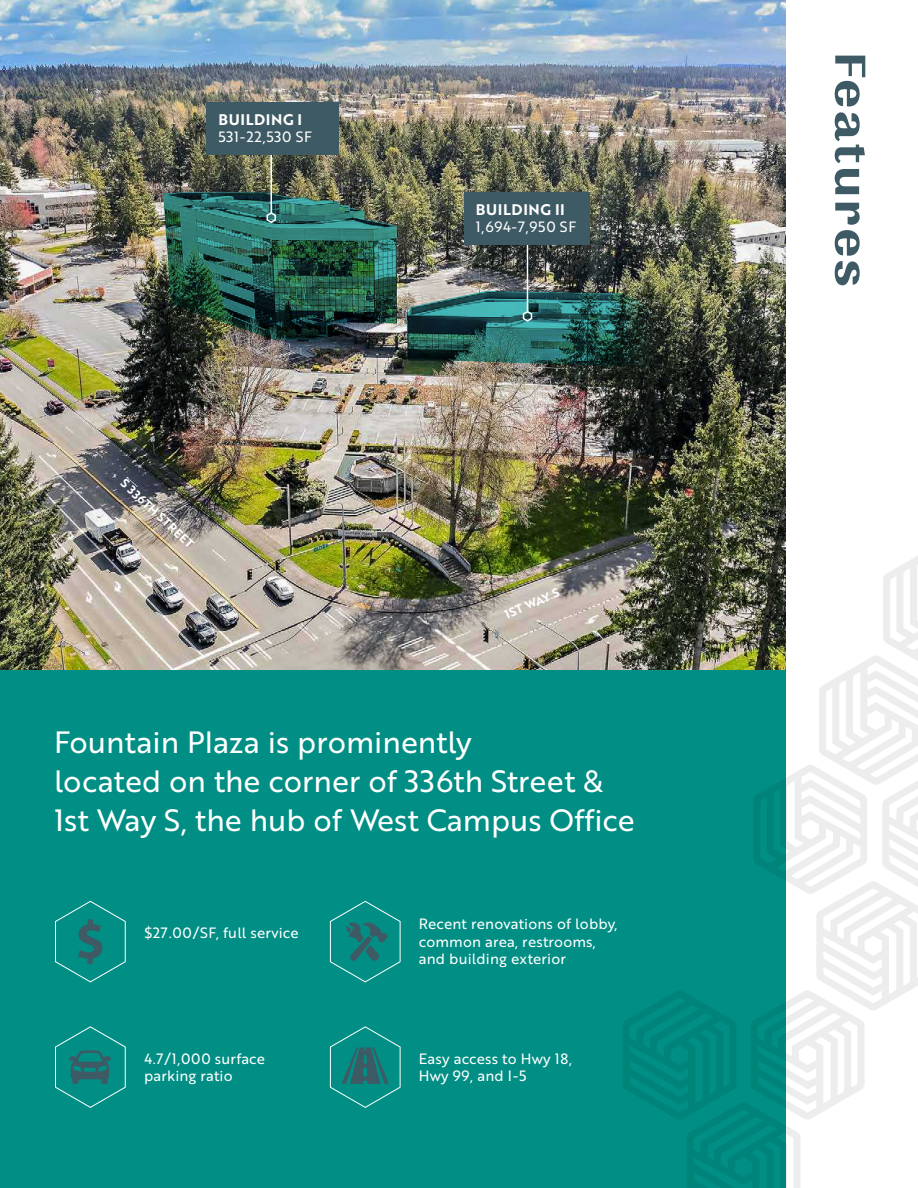
<style>
.page{position:relative;width:918px;height:1188px;background:#fff}
.page>*{position:absolute;margin:0;border:0;box-sizing:border-box;transform-origin:0 0}
.t1{font:500 51px "Quilon";letter-spacing:.04em;color:#3e5a64}
.t2{font:30px/39px "Brother 1816 Regular";color:#fff}
.t3{font:15px "Brother 1816 Bold";letter-spacing:.04em;color:#fff}
.t4{font:14.55px/17.4px "Brother 1816 Regular";letter-spacing:.01em;color:#fff}
.t5{font:14.55px "Brother 1816 Regular";letter-spacing:.05em;color:#fff}
.t6{font:12px "Brother 1816 Bold";color:#fff}
</style>
<div class="page">
<div style="left:0;top:670px;width:786px;height:518px;background:#018e84"></div>
<img style="left:0;top:0;width:786px;height:670px">
<svg style="left:623px;top:543px;width:295px;height:645px"></svg>
<svg style="left:55px;top:900px;width:71px;height:83px"></svg>
<svg style="left:330px;top:900px;width:71px;height:83px"></svg>
<svg style="left:330px;top:1026px;width:71px;height:82px"></svg>
<svg style="left:55px;top:1026px;width:71px;height:82px"></svg>
<img style="left:163px;top:192px;width:234px;height:150px">
<hr style="left:271px;top:131px;width:1px;height:82px;background:#fff">
<div style="left:207px;top:102px;width:132px;height:52px;background:#3e5a64"></div>
<img style="left:406px;top:291px;width:249px;height:76px">
<hr style="left:527px;top:238px;width:1px;height:74px;background:#fff">
<div style="left:464px;top:192px;width:126px;height:52px;background:#3e5a64"></div>
<p class="t3" style="left:219px;top:108px;width:85px">BUILDING I</p>
<p class="t5" style="left:219px;top:126px;width:95px">531-22,530 SF</p>
<p class="t6" style="left:129px;top:475px;width:96px;rotate:43deg">S 336TH STREET</p>
<p class="t3" style="left:476px;top:198px;width:90px">BUILDING II</p>
<p class="t4" style="left:476px;top:218px;width:102px">1,694-7,950 SF</p>
<p class="t6" style="left:502px;top:606px;width:60px;rotate:-23deg">1ST WAY S</p>
<p class="t2" style="left:54px;top:721px;width:582px">Fountain Plaza is prominently<br>located on the corner of 336th Street &amp;<br>1st Way S, the hub of West Campus Office</p>
<p class="t4" style="left:144px;top:924px;width:156px">$27.00/SF, full service</p>
<p class="t4" style="left:419px;top:915px;width:200px">Recent renovations of lobby, common area, restrooms, and building exterior</p>
<p class="t4" style="left:144px;top:1049px;width:123px">4.7/1,000 surface parking ratio</p>
<p class="t4" style="left:419px;top:1049px;width:155px">Easy access to Hwy 18,<br>Hwy 99, and I-5</p>
<p class="t1" style="left:877px;top:52px;width:236px;rotate:90deg">Features</p>
</div>
